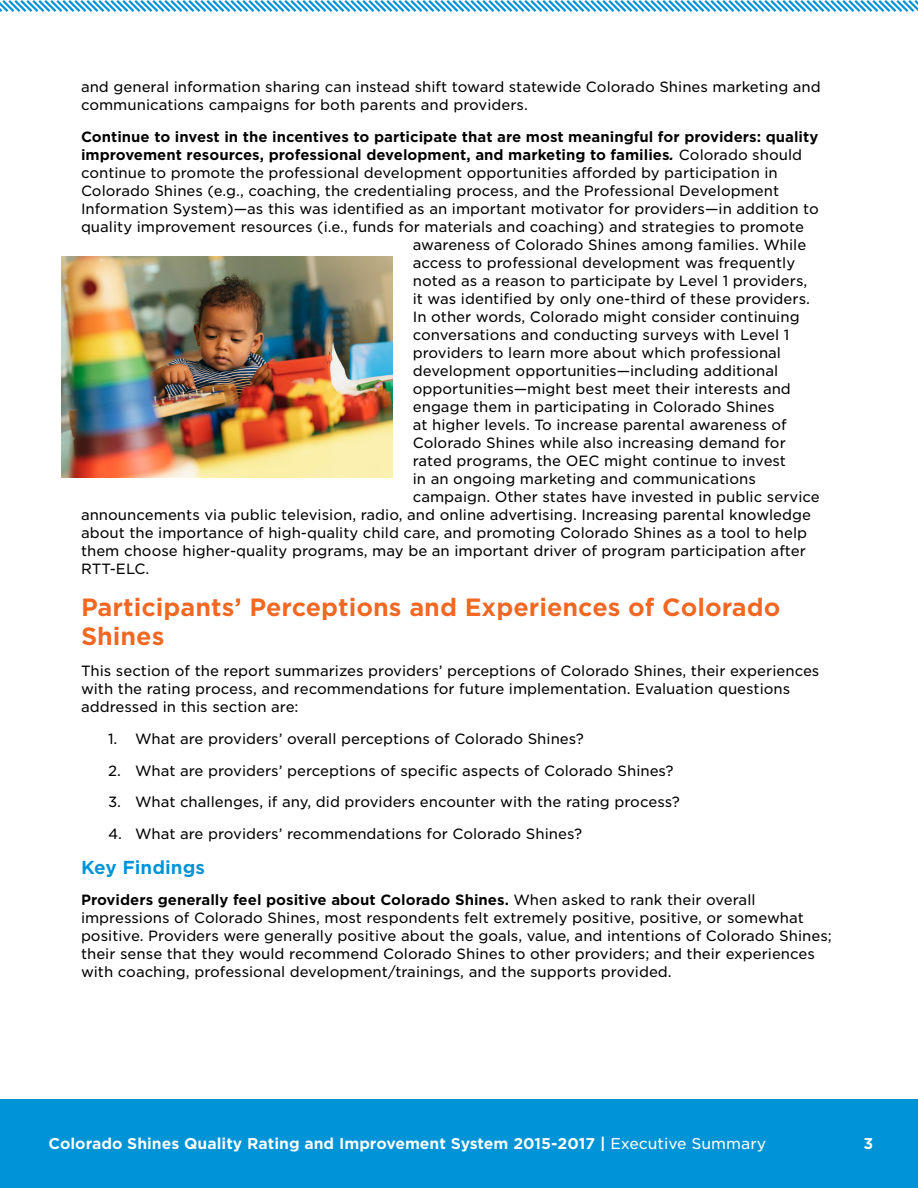
<style>
.page{position:relative;width:918px;height:1188px;background:#fff}
.page>*{position:absolute;margin:0;border:0;box-sizing:border-box;transform-origin:0 0}
.t1{font:700 24px/28.8px "Gotham S Sm";color:#f26722}
.t2{font:700 18px "Gotham S Sm";color:#0094d6}
.t3{font:700 15px "Gotham S Sm";color:#fff}
.t4{font:14.25px/18px "Gotham S Sm";color:#000}
.t5{font:700 14.25px "Gotham S Sm";color:#000}
.s1{font-style:italic}
.s2{font-weight:400}
.s3{font-weight:700}
</style>
<div class="page">
<div style="left:0;top:1099px;width:918px;height:89px;background:#0094d6"></div>
<svg style="left:0;top:0;width:918px;height:12px"></svg>
<img style="left:62px;top:257px;width:331px;height:221px">
<p class="t4" style="left:81px;top:78px;width:741px">and general information sharing can instead shift toward statewide Colorado Shines marketing and communications campaigns for both parents and providers.</p>
<p class="t5" style="left:81px;top:127px;width:739px">Continue to invest in the incentives to participate that are most meaningful for providers: quality</p>
<p class="t5" style="left:81px;top:145px;width:723px">improvement resources, professional development, and marketing to families<span class="s1">.</span> <span class="s2">Colorado should</span></p>
<p class="t4" style="left:81px;top:163px;width:698px">continue to promote the professional development opportunities afforded by participation in</p>
<p class="t4" style="left:81px;top:181px;width:700px">Colorado Shines (e.g., coaching, the credentialing process, and the Professional Development</p>
<p class="t4" style="left:81px;top:199px;width:739px">Information System)—as this was identified as an important motivator for providers—in addition to</p>
<p class="t4" style="left:81px;top:217px;width:725px">quality improvement resources (i.e., funds for materials and coaching) and strategies to promote</p>
<p class="t4" style="left:413px;top:235px;width:395px">awareness of Colorado Shines among families. While</p>
<p class="t4" style="left:413px;top:253px;width:384px">access to professional development was frequently</p>
<p class="t4" style="left:413px;top:271px;width:396px">noted as a reason to participate by Level 1 providers,</p>
<p class="t4" style="left:413px;top:289px;width:399px">it was identified by only one-third of these providers.</p>
<p class="t4" style="left:413px;top:307px;width:388px">In other words, Colorado might consider continuing</p>
<p class="t4" style="left:413px;top:325px;width:378px">conversations and conducting surveys with Level 1</p>
<p class="t4" style="left:413px;top:343px;width:370px">providers to learn more about which professional</p>
<p class="t4" style="left:413px;top:361px;width:367px">development opportunities—including additional</p>
<p class="t4" style="left:413px;top:379px;width:380px">opportunities—might best meet their interests and</p>
<p class="t4" style="left:413px;top:397px;width:363px">engage them in participating in Colorado Shines</p>
<p class="t4" style="left:413px;top:415px;width:375px">at higher levels. To increase parental awareness of</p>
<p class="t4" style="left:413px;top:433px;width:375px">Colorado Shines while also increasing demand for</p>
<p class="t4" style="left:413px;top:451px;width:375px">rated programs, the OEC might continue to invest</p>
<p class="t4" style="left:413px;top:469px;width:345px">in an ongoing marketing and communications</p>
<p class="t4" style="left:413px;top:487px;width:408px">campaign. Other states have invested in public service</p>
<p class="t4" style="left:81px;top:505px;width:732px">announcements via public television, radio, and online advertising. Increasing parental knowledge</p>
<p class="t4" style="left:81px;top:523px;width:728px">about the importance of high-quality child care, and promoting Colorado Shines as a tool to help</p>
<p class="t4" style="left:81px;top:541px;width:726px">them choose higher-quality programs, may be an important driver of program participation after</p>
<p class="t4" style="left:81px;top:559px;width:70px">RTT-ELC.</p>
<h1 class="t1" style="left:81px;top:593px;width:701px">Participants’ Perceptions and Experiences of Colorado<br>Shines</h1>
<p class="t4" style="left:81px;top:662px;width:740px">This section of the report summarizes providers’ perceptions of Colorado Shines, their experiences with the rating process, and recommendations for future implementation. Evaluation questions addressed in this section are:</p>
<p class="t4" style="left:108px;top:729px;width:477px">1. What are providers’ overall perceptions of Colorado Shines?</p>
<p class="t4" style="left:108px;top:761px;width:567px">2. What are providers’ perceptions of specific aspects of Colorado Shines?</p>
<p class="t4" style="left:108px;top:793px;width:573px">3. What challenges, if any, did providers encounter with the rating process?</p>
<p class="t4" style="left:108px;top:824px;width:476px">4. What are providers’ recommendations for Colorado Shines?</p>
<p class="t2" style="left:81px;top:855px;width:126px">Key Findings</p>
<p class="t4" style="left:81px;top:891px;width:752px"><span class="s3">Providers generally feel positive about Colorado Shines.</span> When asked to rank their overall impressions of Colorado Shines, most respondents felt extremely positive, positive, or somewhat positive. Providers were generally positive about the goals, value, and intentions of Colorado Shines; their sense that they would recommend Colorado Shines to other providers; and their experiences with coaching, professional development/trainings, and the supports provided.</p>
<p class="t3" style="left:49px;top:1133px;width:719px">Colorado Shines Quality Rating and Improvement System 2015-2017 | <span class="s2">Executive Summary</span></p>
<p class="t3" style="left:863px;top:1133px;width:11px">3</p>
</div>
